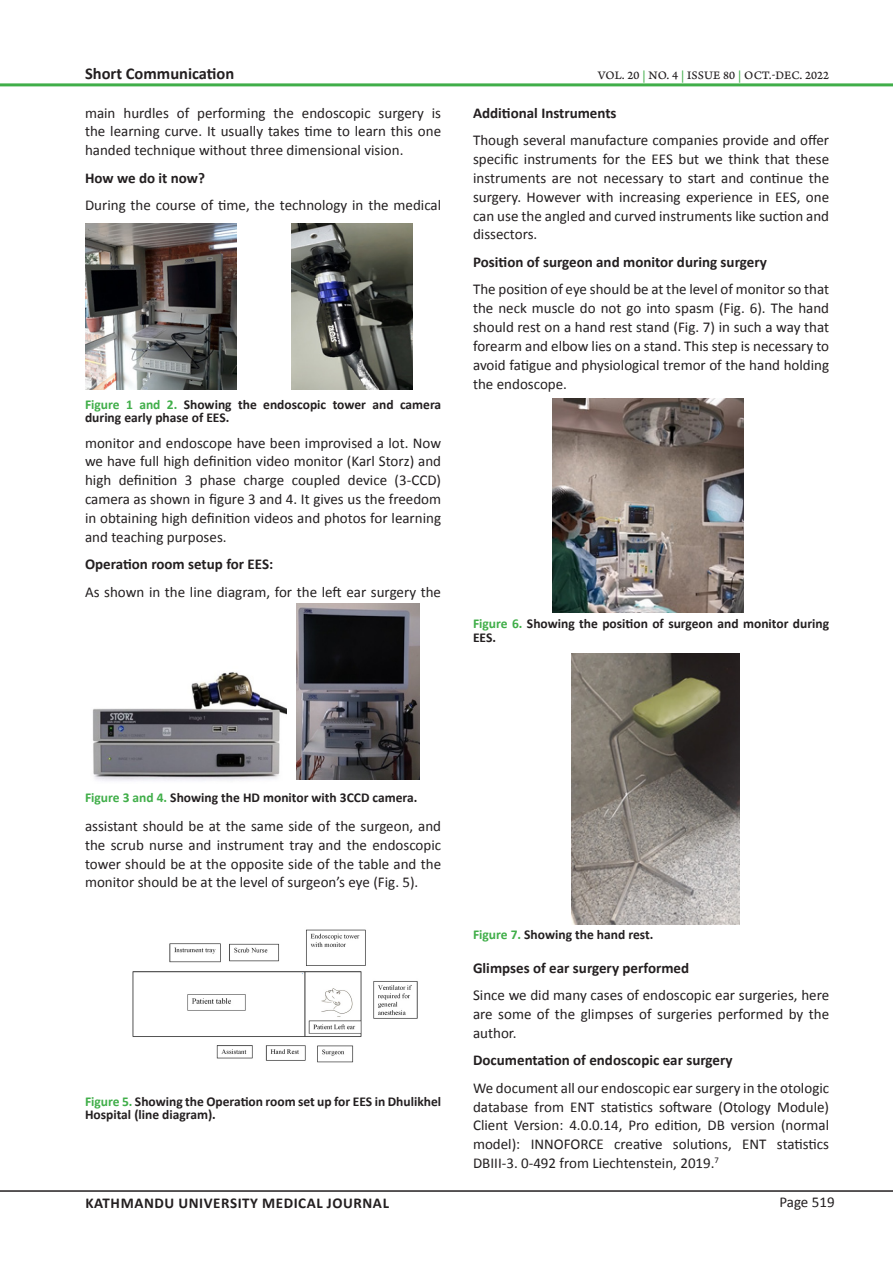
<style>
.page{position:relative;width:893px;height:1263px;background:#fff}
.page>*{position:absolute;margin:0;border:0;box-sizing:border-box;transform-origin:0 0}
.Abstract_Words{font:700 16.5px "Calibri";color:#231f20}
.Normal_Text{font:15px/18.9px "Calibri";color:#231f20;text-align:justify}
.Normal_Text-2{font:700 15px "Calibri";color:#231f20}
.Heading_2_-_Sub_head{font:700 15px "Calibri";letter-spacing:.04em;color:#231f20}
.Table_Figure_Legend{font:700 13.5px/13.5px "Calibri";color:#231f20}
.Heading_2_-_Sub_head-2{font:12px "Arno Pro Caption";letter-spacing:.005em;color:#231f20}
.s1{color:#40ae49}
</style>
<div class="page">
<hr style="left:0;top:1190px;width:893px;height:2px;background:#231f20">
<hr style="left:0;top:83px;width:893px;height:3px;background:#40ae49">
<img style="left:85px;top:223px;width:151px;height:166px">
<img style="left:291px;top:223px;width:121px;height:166px">
<img style="left:92px;top:672px;width:195px;height:109px">
<img style="left:296px;top:604px;width:124px;height:175px">
<img style="left:553px;top:399px;width:190px;height:213px">
<img style="left:572px;top:654px;width:167px;height:270px">
<img style="left:132px;top:929px;width:286px;height:134px">
<p class="Abstract_Words" style="left:85px;top:63px;width:151px">Short Communication</p>
<p class="Normal_Text" style="left:85px;top:103px;width:358px">main hurdles of performing the endoscopic surgery is the learning curve. It usually takes time to learn this one handed technique without three dimensional vision.</p>
<p class="Normal_Text-2" style="left:85px;top:168px;width:122px">How we do it now?</p>
<p class="Normal_Text" style="left:85px;top:196px;width:358px">During the course of time, the technology in the medical</p>
<p class="Table_Figure_Legend" style="left:85px;top:397px;width:358px"><span class="s1">Figure 1 and 2.</span> Showing the endoscopic tower and camera during early phase of EES.</p>
<p class="Normal_Text" style="left:85px;top:433px;width:358px">monitor and endoscope have been improvised a lot. Now we have full high definition video monitor (Karl Storz) and high definition 3 phase charge coupled device (3-CCD) camera as shown in figure 3 and 4. It gives us the freedom in obtaining high definition videos and photos for learning and teaching purposes.</p>
<p class="Normal_Text-2" style="left:85px;top:555px;width:190px">Operation room setup for EES:</p>
<p class="Normal_Text" style="left:85px;top:582px;width:358px">As shown in the line diagram, for the left ear surgery the</p>
<p class="Heading_2_-_Sub_head-2" style="left:598px;top:68px;width:233px">VOL. 20 <span class="s1">|</span> NO. 4 <span class="s1">|</span> ISSUE 80 <span class="s1">|</span> OCT.-DEC. 2022</p>
<p class="Normal_Text-2" style="left:473px;top:103px;width:145px">Additional Instruments</p>
<p class="Normal_Text" style="left:473px;top:131px;width:358px">Though several manufacture companies provide and offer specific instruments for the EES but we think that these instruments are not necessary to start and continue the surgery. However with increasing experience in EES, one can use the angled and curved instruments like suction and dissectors.</p>
<p class="Normal_Text-2" style="left:473px;top:252px;width:295px">Position of surgeon and monitor during surgery</p>
<p class="Normal_Text" style="left:473px;top:280px;width:358px">The position of eye should be at the level of monitor so that the neck muscle do not go into spasm (Fig. 6). The hand should rest on a hand rest stand (Fig. 7) in such a way that forearm and elbow lies on a stand. This step is necessary to avoid fatigue and physiological tremor of the hand holding the endoscope.</p>
<p class="Table_Figure_Legend" style="left:473px;top:617px;width:358px"><span class="s1">Figure 6.</span> Showing the position of surgeon and monitor during<br>EES.</p>
<p class="Table_Figure_Legend" style="left:85px;top:791px;width:334px"><span class="s1">Figure 3 and 4.</span> Showing the HD monitor with 3CCD camera.</p>
<p class="Normal_Text" style="left:85px;top:816px;width:358px">assistant should be at the same side of the surgeon, and the scrub nurse and instrument tray and the endoscopic tower should be at the opposite side of the table and the monitor should be at the level of surgeon’s eye (Fig. 5).</p>
<p class="Table_Figure_Legend" style="left:85px;top:1094px;width:358px"><span class="s1">Figure 5.</span> Showing the Operation room set up for EES in Dhulikhel<br>Hospital (line diagram).</p>
<p class="Heading_2_-_Sub_head" style="left:85px;top:1193px;width:305px">KATHMANDU UNIVERSITY MEDICAL JOURNAL</p>
<p class="Table_Figure_Legend" style="left:473px;top:928px;width:182px"><span class="s1">Figure 7.</span> Showing the hand rest.</p>
<p class="Normal_Text-2" style="left:473px;top:958px;width:218px">Glimpses of ear surgery performed</p>
<p class="Normal_Text" style="left:473px;top:986px;width:358px">Since we did many cases of endoscopic ear surgeries, here are some of the glimpses of surgeries performed by the author.</p>
<p class="Normal_Text-2" style="left:473px;top:1051px;width:261px">Documentation of endoscopic ear surgery</p>
<p class="Normal_Text" style="left:473px;top:1078px;width:358px">We document all our endoscopic ear surgery in the otologic database from ENT statistics software (Otology Module)<br>Client Version: 4.0.0.14, Pro edition, DB version (normal model): INNOFORCE creative solutions, ENT statistics DBIII-3. 0-492 from Liechtenstein, 2019.<sup>7</sup></p>
<p class="Normal_Text" style="left:779px;top:1193px;width:57px">Page 519</p>
</div>
